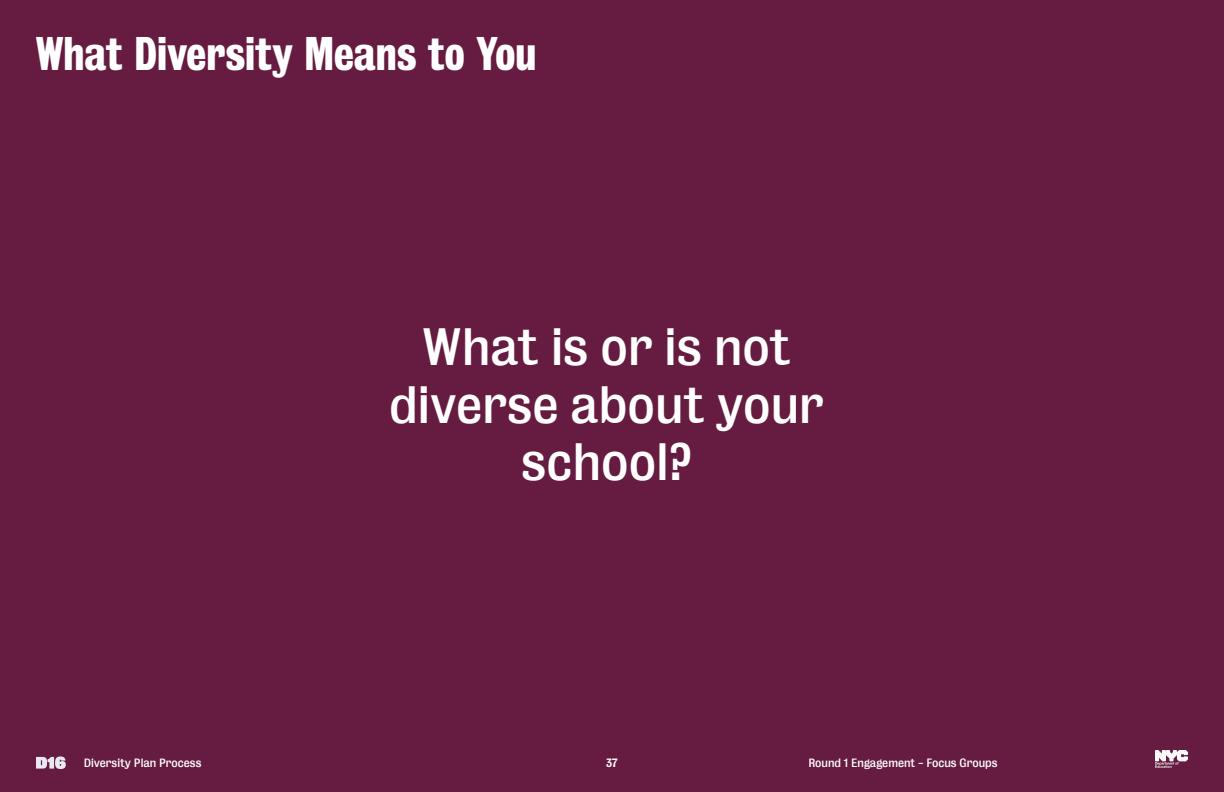
<style>
.page{position:relative;width:1224px;height:792px;background:#661c40}
.page>*{position:absolute;margin:0;border:0;box-sizing:border-box;transform-origin:0 0}
.t1{font:48px/57.6px "Bureau Grot";color:#fff;text-align:center}
.t2{font:700 43px "Bureau Grot Cond";color:#fff}
.t3{font:11px "Bureau Grot";color:#fff}
.t4{font:500 11px "Bureau Grot";color:#fff}
</style>
<div class="page">
<img style="left:1155px;top:750px;width:33px;height:18px">
<svg style="left:36px;top:756px;width:30px;height:13px"></svg>
<h2 class="t2" style="left:36px;top:29px;width:502px">What Diversity Means to You</h2>
<h1 class="t1" style="left:389px;top:318px;width:436px">What is or is not diverse about your school?</h1>
<p class="t3" style="left:84px;top:756px;width:119px">Diversity Plan Process</p>
<p class="t4" style="left:606px;top:757px;width:13px">37</p>
<p class="t3" style="left:808px;top:756px;width:191px">Round 1 Engagement - Focus Groups</p>
</div>
